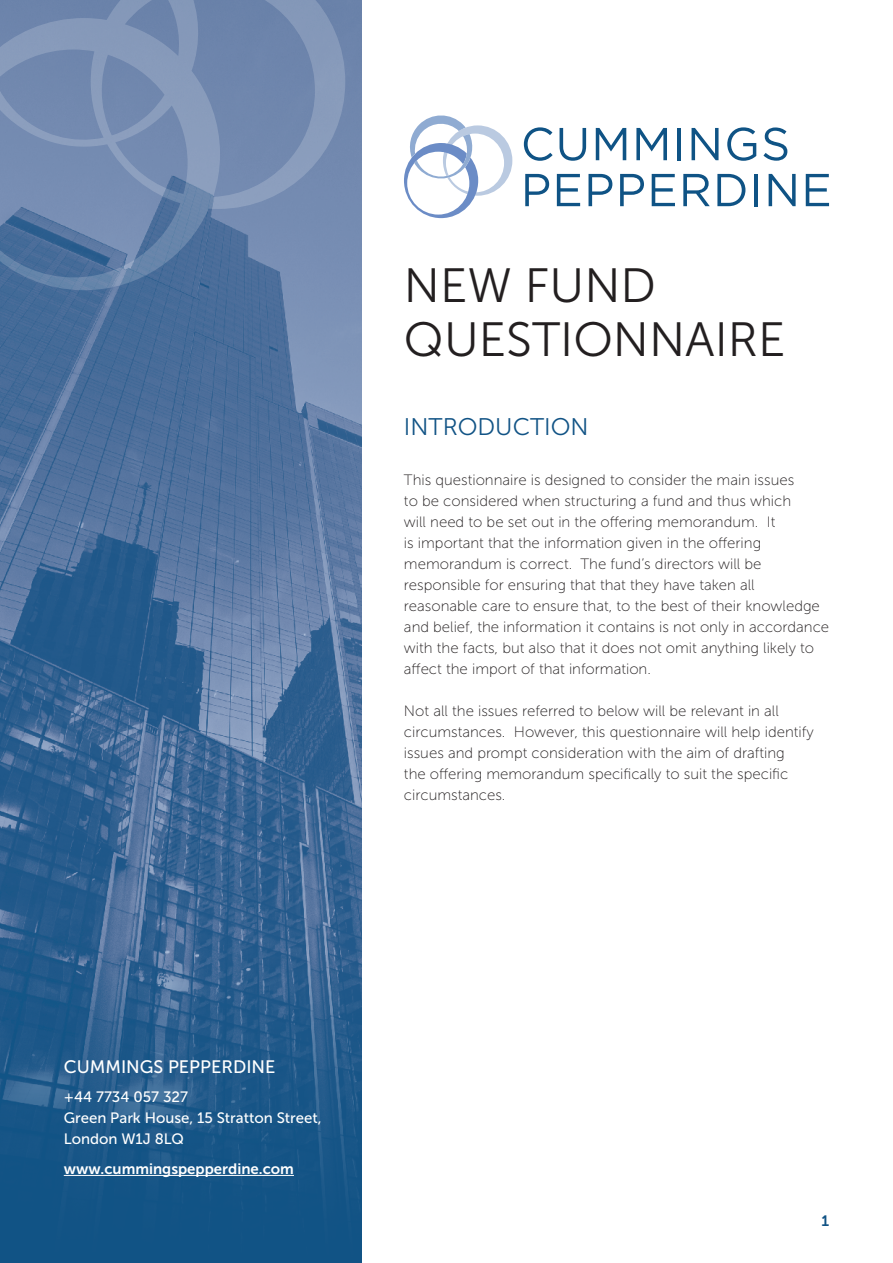
<style>
.page{position:relative;width:893px;height:1263px;background:#fff}
.page>*{position:absolute;margin:0;border:0;box-sizing:border-box;transform-origin:0 0}
.t1{font:48px/54px "Museo Sans 300";color:#231f20}
.t2{font:24px "Museo Sans 300";color:#115385}
.t3{font:18px "Museo Sans 500";color:#fff}
.P1{font:15px/21px "Museo Sans 100";color:#231f20}
.t4{font:15px/21px "Museo Sans 500";color:#fff}
.t5{font:15px "Museo Sans 700";color:#fff}
.t6{font:15px "Museo Sans 700";color:#115385}
</style>
<div class="page">
<img style="left:0;top:0;width:361px;height:958px">
<svg style="left:0;top:958px;width:361px;height:305px;background:#1f598a"></svg>
<hr style="left:64px;top:1175px;width:230px;height:1px;background:#fff">
<svg style="left:0;top:0;width:345px;height:290px;background:#7088ae"></svg>
<svg style="left:524px;top:127px;width:29px;height:34px"></svg>
<svg style="left:559px;top:128px;width:27px;height:33px"></svg>
<svg style="left:596px;top:128px;width:30px;height:32px"></svg>
<svg style="left:636px;top:128px;width:31px;height:32px"></svg>
<hr style="left:677px;top:128px;width:4px;height:32px;background:#0f5385">
<svg style="left:692px;top:128px;width:26px;height:32px"></svg>
<svg style="left:727px;top:127px;width:29px;height:34px"></svg>
<svg style="left:763px;top:127px;width:24px;height:34px"></svg>
<svg style="left:525px;top:174px;width:24px;height:32px"></svg>
<svg style="left:557px;top:174px;width:23px;height:32px"></svg>
<svg style="left:588px;top:174px;width:24px;height:32px"></svg>
<svg style="left:620px;top:174px;width:24px;height:32px"></svg>
<svg style="left:652px;top:174px;width:23px;height:32px"></svg>
<svg style="left:683px;top:174px;width:27px;height:32px"></svg>
<svg style="left:717px;top:174px;width:28px;height:32px"></svg>
<hr style="left:754px;top:174px;width:4px;height:32px;background:#0f5385">
<svg style="left:769px;top:174px;width:27px;height:32px"></svg>
<svg style="left:806px;top:174px;width:23px;height:32px"></svg>
<svg style="left:404px;top:115px;width:108px;height:103px"></svg>
<h1 class="t1" style="left:404px;top:259px;width:383px">NEW FUND<br>QUESTIONNAIRE</h1>
<h2 class="t2" style="left:404px;top:414px;width:186px">INTRODUCTION</h2>
<p class="P1" style="left:404px;top:470px;width:427px">This questionnaire is designed to consider the main issues<br>to be considered when structuring a fund and thus which<br>will need to be set out in the offering memorandum. It<br>is important that the information given in the offering memorandum is correct. The fund’s directors will be responsible for ensuring that that they have taken all reasonable care to ensure that, to the best of their knowledge and belief, the information it contains is not only in accordance with the facts, but also that it does not omit anything likely to affect the import of that information.</p>
<p class="P1" style="left:404px;top:701px;width:411px">Not all the issues referred to below will be relevant in all circumstances. However, this questionnaire will help identify issues and prompt consideration with the aim of drafting<br>the offering memorandum specifically to suit the specific circumstances.</p>
<p class="t3" style="left:64px;top:1057px;width:213px">CUMMINGS PEPPERDINE</p>
<p class="t4" style="left:64px;top:1087px;width:259px">+44 7734 057 327<br>Green Park House, 15 Stratton Street,<br>London W1J 8LQ</p>
<p class="t5" style="left:64px;top:1160px;width:232px">www.cummingspepperdine.com</p>
<p class="t6" style="left:821px;top:1212px;width:9px">1</p>
</div>
